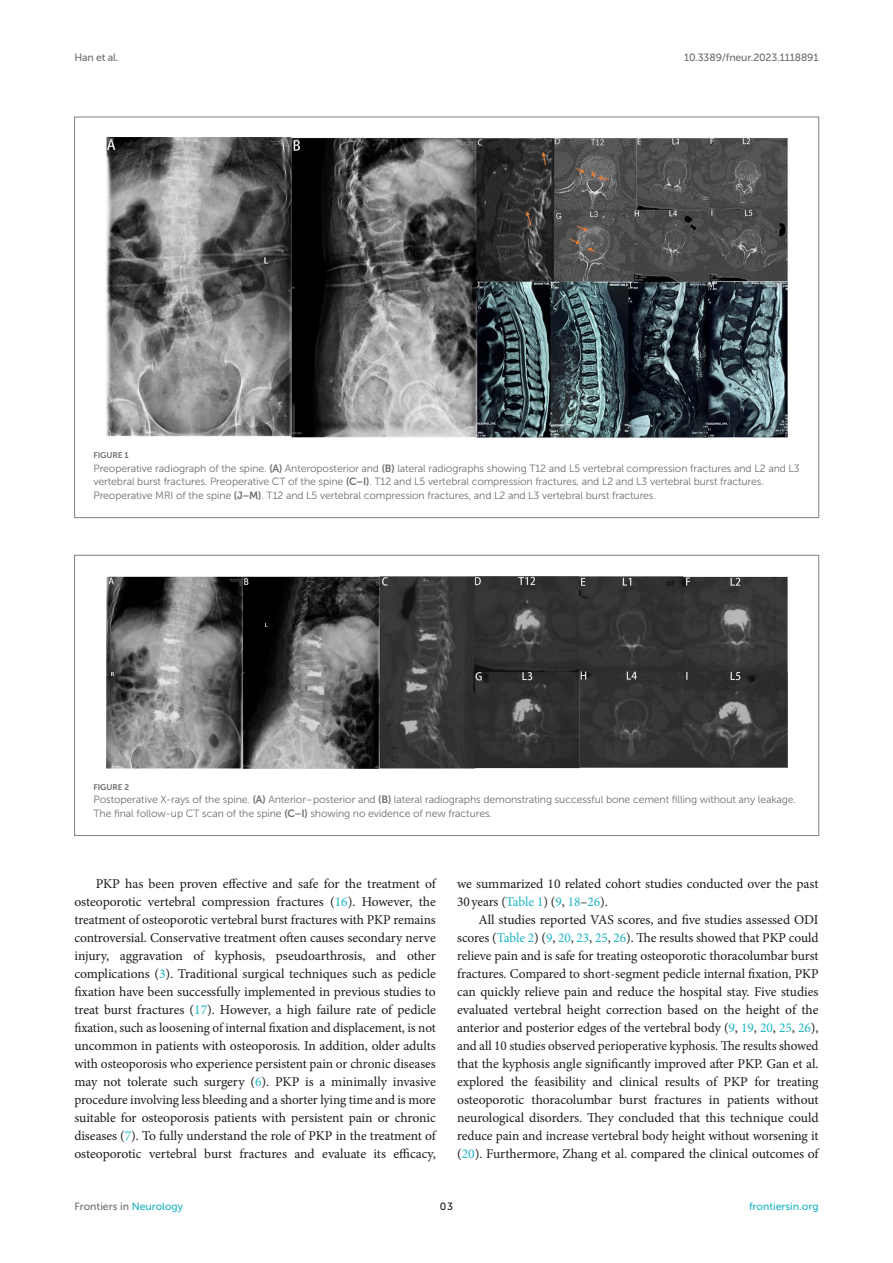
<style>
.page{position:relative;width:893px;height:1263px;background:#fff}
.page>*{position:absolute;margin:0;border:0;box-sizing:border-box;transform-origin:0 0}
.TEXT{font:13.5px/18px "Minion Pro";letter-spacing:-.005em;color:#1b1c1b;text-align:justify}
.FIG_LEG{font:10.5px/13.5px "Museo Sans 300";letter-spacing:-.01em;color:#706f70}
.t1{font:10.5px "Museo Sans 500";letter-spacing:-.015em;color:#706f70}
.t2{font:10.5px "Museo Sans 500";color:#1db5c3}
.t3{font:10.5px "Museo Sans 500";color:#1b1c1b}
.FIG_HD{font:8.25px "Museo Sans 700";letter-spacing:-.01em;color:#706f70}
.s1{font-family:"Museo Sans 700"}
.s2{color:#1db5c3}
</style>
<div class="page">
<img style="left:106px;top:137px;width:682px;height:301px">
<img style="left:106px;top:576px;width:682px;height:193px">
<p class="t1" style="left:74px;top:51px;width:46px">Han et al.</p>
<p class="t1" style="left:684px;top:51px;width:136px">10.3389/fneur.2023.1118891</p>
<p class="FIG_HD" style="left:94px;top:451px;width:37px">FIGURE 1</p>
<p class="FIG_LEG" style="left:94px;top:461px;width:708px">Preoperative radiograph of the spine. <span class="s1">(A)</span> Anteroposterior and <span class="s1">(B)</span> lateral radiographs showing T12 and L5 vertebral compression fractures and L2 and L3 vertebral burst fractures. Preoperative CT of the spine <span class="s1">(C−I)</span>. T12 and L5 vertebral compression fractures, and L2 and L3 vertebral burst fractures.<br>Preoperative MRI of the spine <span class="s1">(J−M)</span>. T12 and L5 vertebral compression fractures, and L2 and L3 vertebral burst fractures.</p>
<p class="FIG_HD" style="left:94px;top:782px;width:37px">FIGURE 2</p>
<p class="FIG_LEG" style="left:94px;top:793px;width:704px">Postoperative X-rays of the spine. <span class="s1">(A)</span> Anterior–posterior and <span class="s1">(B)</span> lateral radiographs demonstrating successful bone cement filling without any leakage.<br>The final follow-up CT scan of the spine <span class="s1">(C−I)</span> showing no evidence of new fractures.</p>
<p class="TEXT" style="left:74px;top:875px;width:363px;text-indent:21px">PKP has been proven effective and safe for the treatment of osteoporotic vertebral compression fractures (<span class="s2">16</span>). However, the treatment of osteoporotic vertebral burst fractures with PKP remains controversial. Conservative treatment often causes secondary nerve injury, aggravation of kyphosis, pseudoarthrosis, and other complications (<span class="s2">3</span>). Traditional surgical techniques such as pedicle fixation have been successfully implemented in previous studies to treat burst fractures (<span class="s2">17</span>). However, a high failure rate of pedicle fixation, such as loosening of internal fixation and displacement, is not uncommon in patients with osteoporosis. In addition, older adults with osteoporosis who experience persistent pain or chronic diseases may not tolerate such surgery (<span class="s2">6</span>). PKP is a minimally invasive procedure involving less bleeding and a shorter lying time and is more suitable for osteoporosis patients with persistent pain or chronic diseases (<span class="s2">7</span>). To fully understand the role of PKP in the treatment of osteoporotic vertebral burst fractures and evaluate its efficacy,</p>
<p class="TEXT" style="left:457px;top:875px;width:363px">we summarized 10 related cohort studies conducted over the past<br>30years (<span class="s2">Table 1</span>) (<span class="s2">9</span>, <span class="s2">18</span>–<span class="s2">26</span>).</p>
<p class="TEXT" style="left:457px;top:911px;width:363px;text-indent:21px">All studies reported VAS scores, and five studies assessed ODI scores (<span class="s2">Table 2</span>) (<span class="s2">9</span>, <span class="s2">20</span>, <span class="s2">23</span>, <span class="s2">25</span>, <span class="s2">26</span>). The results showed that PKP could relieve pain and is safe for treating osteoporotic thoracolumbar burst fractures. Compared to short-segment pedicle internal fixation, PKP can quickly relieve pain and reduce the hospital stay. Five studies evaluated vertebral height correction based on the height of the anterior and posterior edges of the vertebral body (<span class="s2">9</span>, <span class="s2">19</span>, <span class="s2">20</span>, <span class="s2">25</span>, <span class="s2">26</span>), and all 10 studies observed perioperative kyphosis. The results showed that the kyphosis angle significantly improved after PKP. Gan et al. explored the feasibility and clinical results of PKP for treating osteoporotic thoracolumbar burst fractures in patients without neurological disorders. They concluded that this technique could reduce pain and increase vertebral body height without worsening it (<span class="s2">20</span>). Furthermore, Zhang et al. compared the clinical outcomes of</p>
<p class="t1" style="left:74px;top:1200px;width:110px">Frontiers in <span class="s2">Neurology</span></p>
<p class="t3" style="left:440px;top:1200px;width:15px">03</p>
<p class="t2" style="left:749px;top:1200px;width:71px">frontiersin.org</p>
</div>
